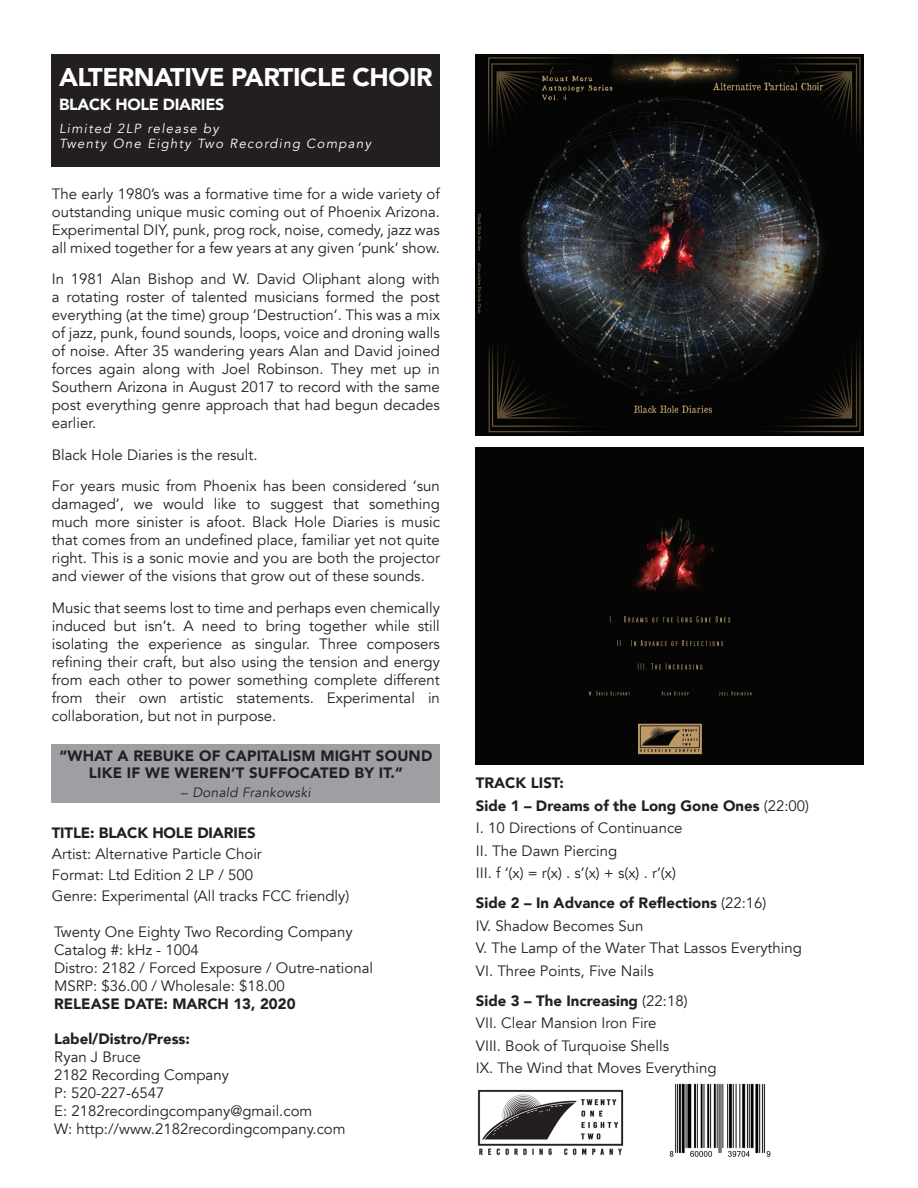
<style>
.page{position:relative;width:918px;height:1188px;background:#fff}
.page>*{position:absolute;margin:0;border:0;box-sizing:border-box;transform-origin:0 0}
.t1{font:900 25.5px "Avenir";letter-spacing:-.02em;color:#fff}
.t2{font:900 16.05px "Avenir";letter-spacing:-.02em;color:#fff}
.t3{font:15px/18px "Avenir";color:#231f20;text-align:justify}
.t4{font:900 15px/16.5px "Avenir";color:#231f20;text-align:center}
.t5{font:italic 13.5px "Avenir";letter-spacing:.02em;color:#231f20}
.t6{font:italic 13.2px/15px "Avenir";letter-spacing:.1em;color:#fff}
.s1{font-style:normal}
.s2{font-weight:900}
.s3{font-weight:400}
</style>
<div class="page">
<div style="left:52px;top:54px;width:388px;height:112px;background:#231f20"></div>
<img style="left:476px;top:54px;width:388px;height:381px">
<div style="left:476px;top:447px;width:388px;height:318px;background:#040504"></div>
<div style="left:52px;top:744px;width:388px;height:59px;background:#9d9fa2"></div>
<img style="left:669px;top:1083px;width:102px;height:74px">
<img style="left:477px;top:1089px;width:147px;height:67px">
<p class="t1" style="left:59px;top:56px;width:375px">ALTERNATIVE PARTICLE CHOIR</p>
<p class="t2" style="left:59px;top:91px;width:167px">BLACK HOLE DIARIES</p>
<p class="t6" style="left:59px;top:121px;width:314px">Limited 2LP release by<br>Twenty One Eighty Two Recording Company</p>
<p class="t3" style="left:52px;top:185px;width:390px">The early 1980’s was a formative time for a wide variety of outstanding unique music coming out of Phoenix Arizona.<br>Experimental DIY, punk, prog rock, noise, comedy, jazz was all mixed together for a few years at any given ‘punk’ show.</p>
<p class="t3" style="left:52px;top:270px;width:390px">In 1981 Alan Bishop and W. David Oliphant along with a rotating roster of talented musicians formed the post everything (at the time) group ‘Destruction’. This was a mix of jazz, punk, found sounds, loops, voice and droning walls of noise. After 35 wandering years Alan and David joined forces again along with Joel Robinson. They met up in Southern Arizona in August 2017 to record with the same post everything genre approach that had begun decades earlier.</p>
<p class="t3" style="left:52px;top:446px;width:207px">Black Hole Diaries is the result.</p>
<p class="t3" style="left:52px;top:477px;width:390px">For years music from Phoenix has been considered ‘sun damaged’, we would like to suggest that something much more sinister is afoot. Black Hole Diaries is music that comes from an undefined place, familiar yet not quite right. This is a sonic movie and you are both the projector and viewer of the visions that grow out of these sounds.</p>
<p class="t3" style="left:52px;top:599px;width:390px">Music that seems lost to time and perhaps even chemically induced but isn’t. A need to bring together while still isolating the experience as singular. Three composers refining their craft, but also using the tension and energy from each other to power something complete different from their own artistic statements. Experimental in collaboration, but not in purpose.</p>
<p class="t4" style="left:60px;top:748px;width:374px">“WHAT A REBUKE OF CAPITALISM MIGHT SOUND<br>LIKE IF WE WEREN’T SUFFOCATED BY IT.”</p>
<p class="t5" style="left:181px;top:785px;width:131px"><span class="s1">–</span> Donald Frankowski</p>
<p class="t3" style="left:52px;top:823px;width:212px;line-height:21px"><span class="s2">TITLE: BLACK HOLE DIARIES<br></span>Artist: Alternative Particle Choir</p>
<p class="t3" style="left:52px;top:866px;width:203px">Format: Ltd Edition 2 LP / 500</p>
<p class="t3" style="left:52px;top:887px;width:299px">Genre: Experimental (All tracks FCC friendly)</p>
<p class="t3" style="left:54px;top:923px;width:300px">Twenty One Eighty Two Recording Company</p>
<p class="t3" style="left:54px;top:941px;width:146px">Catalog #: kHz - 1004</p>
<p class="t3" style="left:54px;top:959px;width:321px">Distro: 2182 / Forced Exposure / Outre-national</p>
<p class="t3" style="left:54px;top:977px;width:232px">MSRP: $36.00 / Wholesale: $18.00</p>
<p class="t4" style="left:54px;top:995px;width:243px">RELEASE DATE: MARCH 13, 2020</p>
<p class="t4" style="left:54px;top:1030px;width:137px">Label/Distro/Press:</p>
<p class="t3" style="left:54px;top:1048px;width:88px">Ryan J Bruce</p>
<p class="t3" style="left:54px;top:1066px;width:176px">2182 Recording Company</p>
<p class="t3" style="left:54px;top:1084px;width:112px">P: 520-227-6547</p>
<p class="t3" style="left:54px;top:1102px;width:260px">E: 2182recordingcompany@gmail.com</p>
<p class="t3" style="left:54px;top:1120px;width:293px">W: http://www.2182recordingcompany.com</p>
<p class="t4" style="left:476px;top:771px;width:335px;line-height:22.5px;text-align:left">TRACK LIST:<br>Side 1 – Dreams of the Long Gone Ones <span class="s3">(22:00)</span></p>
<p class="t3" style="left:476px;top:819px;width:208px">I. 10 Directions of Continuance</p>
<p class="t3" style="left:476px;top:842px;width:143px">II. The Dawn Piercing</p>
<p class="t3" style="left:476px;top:864px;width:202px">III. f ‘(x) = r(x) . s’(x) + s(x) . r’(x)</p>
<p class="t4" style="left:476px;top:894px;width:292px">Side 2 – In Advance of Reflections <span class="s3">(22:16)</span></p>
<p class="t3" style="left:476px;top:917px;width:169px">IV. Shadow Becomes Sun</p>
<p class="t3" style="left:476px;top:939px;width:328px">V. The Lamp of the Water That Lassos Everything</p>
<p class="t3" style="left:476px;top:962px;width:179px">VI. Three Points, Five Nails</p>
<p class="t4" style="left:476px;top:992px;width:213px">Side 3 – The Increasing <span class="s3">(22:18)</span></p>
<p class="t3" style="left:476px;top:1014px;width:182px">VII. Clear Mansion Iron Fire</p>
<p class="t3" style="left:476px;top:1037px;width:195px">VIII. Book of Turquoise Shells</p>
<p class="t3" style="left:476px;top:1059px;width:242px">IX. The Wind that Moves Everything</p>
</div>
